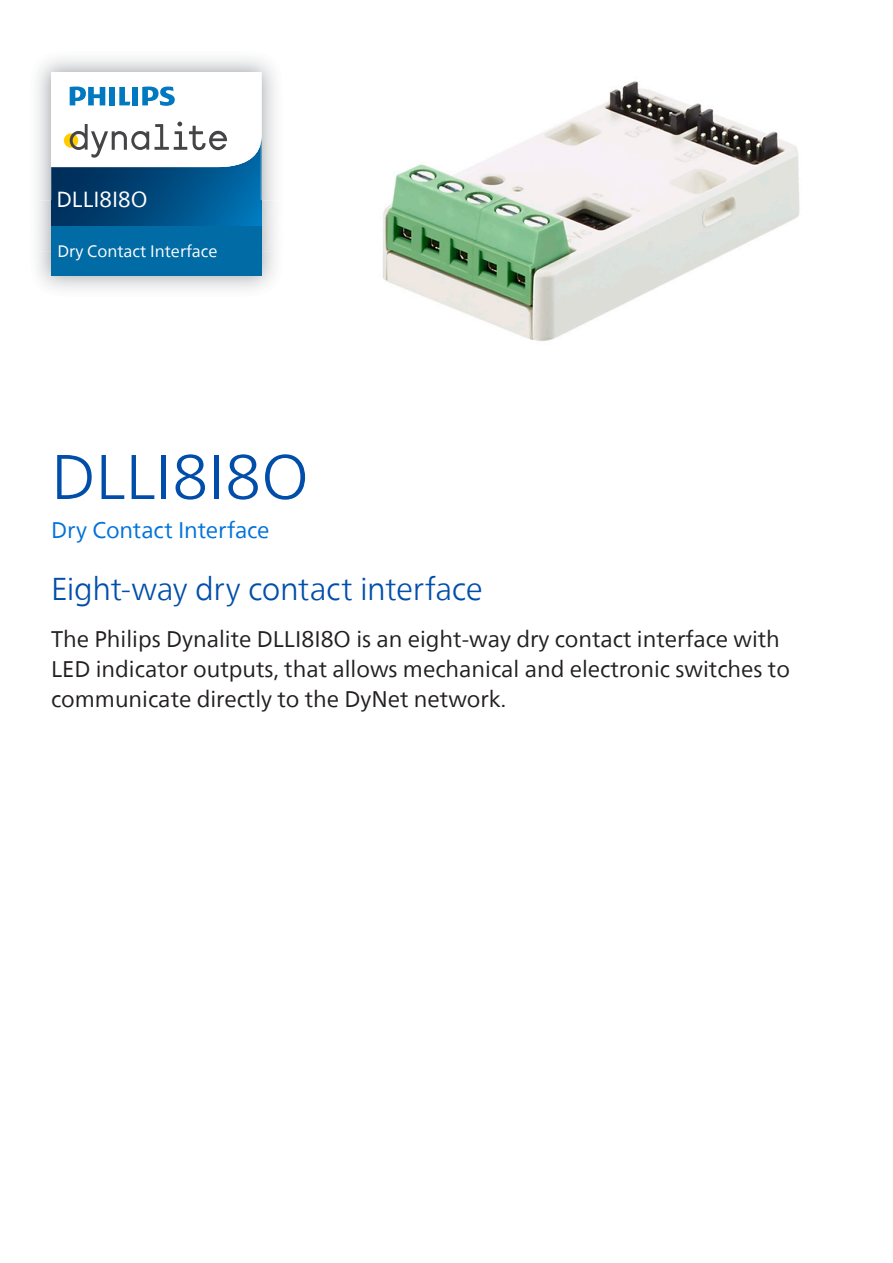
<style>
.page{position:relative;width:893px;height:1263px;background:#fff}
.page>*{position:absolute;margin:0;border:0;box-sizing:border-box;transform-origin:0 0}
.Cover_Product_Name__42pt{font:300 63px "Neue Frutiger World";color:#004eaa}
.Cover_Wow_Statement__22pt{font:300 31.5px "Neue Frutiger World";letter-spacing:-.015em;color:#004eaa}
.Cover_Overview__15pt{font:22.5px/30px "Neue Frutiger World";color:#231f20}
.Cover_Product_Identifier__15pt{font:22.5px "Neue Frutiger World";letter-spacing:-.01em;color:#0072da}
.Shape_-_Name{font:21.75px "Neue Frutiger World";color:#fff}
.Shape_-_Type{font:16.5px "Neue Frutiger World";color:#fff}
</style>
<div class="page">
<img style="left:37px;top:58px;width:239px;height:232px">
<img style="left:37px;top:200px;width:14px;height:51px">
<svg style="left:51px;top:72px;width:211px;height:203px"></svg>
<img style="left:383px;top:81px;width:417px;height:260px">
<p class="Shape_-_Name" style="left:56px;top:182px;width:93px">DLLI8I8O</p>
<p class="Shape_-_Type" style="left:57px;top:238px;width:162px">Dry Contact Interface</p>
<p class="Cover_Product_Name__42pt" style="left:51px;top:428px;width:259px">DLLI8I8O</p>
<p class="Cover_Product_Identifier__15pt" style="left:51px;top:512px;width:220px">Dry Contact Interface</p>
<p class="Cover_Wow_Statement__22pt" style="left:51px;top:565px;width:433px">Eight-way dry contact interface</p>
<p class="Cover_Overview__15pt" style="left:51px;top:625px;width:740px">The Philips Dynalite DLLI8I8O is an eight-way dry contact interface with<br>LED indicator outputs, that allows mechanical and electronic switches to communicate directly to the DyNet network.</p>
</div>
